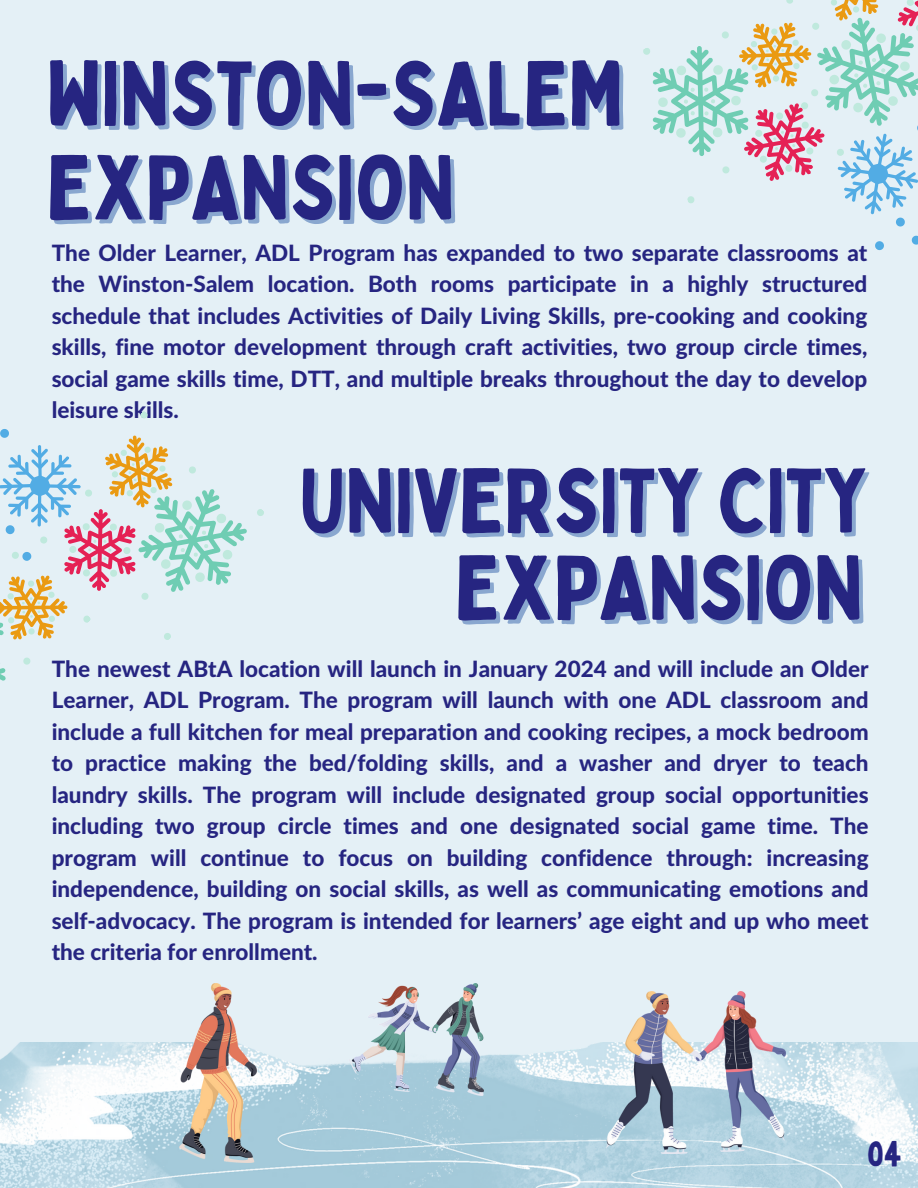
<style>
.page{position:relative;width:918px;height:1188px;background:#e4f0f6}
.page>*{position:absolute;margin:0;border:0;box-sizing:border-box;transform-origin:0 0}
.t1{font:90px "Bobby Jones";color:#262581}
.t2{font:35.25px "Bobby Jones";color:#262581}
.t3{font:800 22.5px/31.5px "Lato Latin";color:#262581;text-align:justify}
</style>
<div class="page">
<img style="left:0;top:1043px;width:918px;height:145px">
<img style="left:350px;top:984px;width:134px;height:111px">
<img style="left:179px;top:984px;width:78px;height:179px">
<svg style="left:911px;top:235px;width:7px;height:10px"></svg>
<svg style="left:875px;top:241px;width:9px;height:10px"></svg>
<img style="left:606px;top:992px;width:179px;height:162px">
<svg style="left:643px;top:0;width:275px;height:227px"></svg>
<svg style="left:0;top:429px;width:264px;height:252px"></svg>
<p class="t1" style="left:47px;top:37px;width:578px">WINSTON-SALEM</p>
<p class="t1" style="left:46px;top:131px;width:410px">EXPANSION</p>
<h1 class="t3" style="left:52px;top:238px;width:817px">The Older Learner, ADL Program has expanded to two separate classrooms at the Winston-Salem location. Both rooms participate in a highly structured schedule that includes Activities of Daily Living Skills, pre-cooking and cooking skills, fine motor development through craft activities, two group circle times, social game skills time, DTT, and multiple breaks throughout the day to develop leisure skills.</h1>
<h1 class="t1" style="left:299px;top:444px;width:570px">UNIVERSITY CITY</h1>
<h1 class="t1" style="left:455px;top:531px;width:410px">EXPANSION</h1>
<p class="t3" style="left:52px;top:654px;width:818px">The newest ABtA location will launch in January 2024 and will include an Older Learner, ADL Program. The program will launch with one ADL classroom and include a full kitchen for meal preparation and cooking recipes, a mock bedroom to practice making the bed/folding skills, and a washer and dryer to teach laundry skills. The program will include designated group social opportunities including two group circle times and one designated social game time. The program will continue to focus on building confidence through: increasing independence, building on social skills, as well as communicating emotions and self-advocacy. The program is intended for learners’ age eight and up who meet the criteria for enrollment.</p>
<h1 class="t2" style="left:867px;top:1131px;width:36px">04</h1>
<h2 class="t2" style="left:867px;top:1136px;width:36px">04</h2>
</div>
